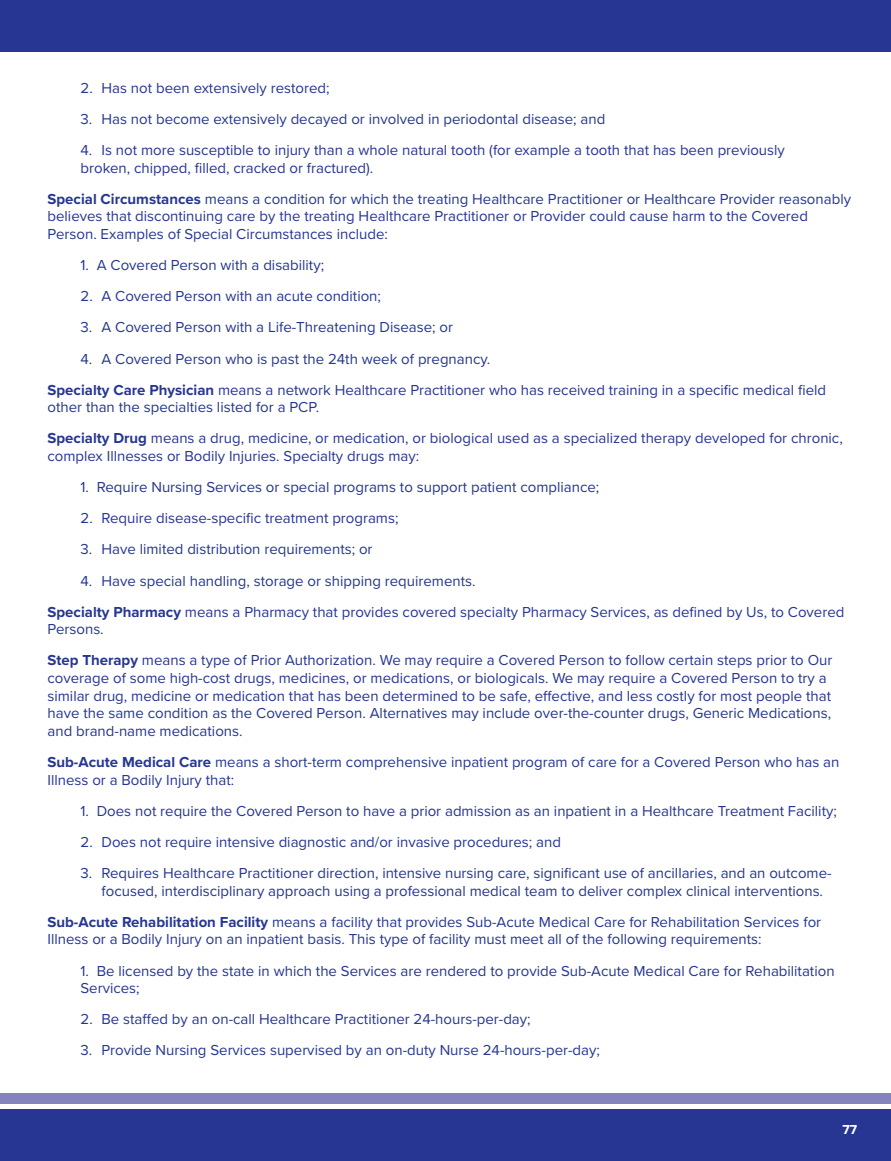
<style>
.page{position:relative;width:891px;height:1161px;background:#fff}
.page>*{position:absolute;margin:0;border:0;box-sizing:border-box;transform-origin:0 0}
.Body{font:15px/17.7px "Proxima Nova";color:#263692}
.body_indent{font:15px/17.7px "Proxima Nova";color:#263692}
.t1{font:700 13.5px "Proxima Nova";color:#fff}
.s1{font-weight:700}
</style>
<div class="page">
<div style="left:0;top:1109px;width:891px;height:52px;background:#263692"></div>
<div style="left:0;top:0;width:891px;height:52px;background:#263692"></div>
<div style="left:0;top:1094px;width:891px;height:10px;background:#8483bd"></div>
<p class="body_indent" style="left:81px;top:78px;width:251px">2. Has not been extensively restored;</p>
<p class="body_indent" style="left:81px;top:109px;width:526px">3. Has not become extensively decayed or involved in periodontal disease; and</p>
<p class="body_indent" style="left:81px;top:141px;width:706px">4. Is not more susceptible to injury than a whole natural tooth (for example a tooth that has been previously broken, chipped, filled, cracked or fractured).</p>
<p class="Body" style="left:48px;top:189px;width:805px"><span class="s1">Special Circumstances</span> means a condition for which the treating Healthcare Practitioner or Healthcare Provider reasonably believes that discontinuing care by the treating Healthcare Practitioner or Provider could cause harm to the Covered<br>Person. Examples of Special Circumstances include:</p>
<p class="body_indent" style="left:81px;top:256px;width:245px">1. A Covered Person with a disability;</p>
<p class="body_indent" style="left:81px;top:287px;width:302px">2. A Covered Person with an acute condition;</p>
<p class="body_indent" style="left:81px;top:318px;width:374px">3. A Covered Person with a Life-Threatening Disease; or</p>
<p class="body_indent" style="left:81px;top:349px;width:411px">4. A Covered Person who is past the 24th week of pregnancy.</p>
<p class="Body" style="left:48px;top:380px;width:780px"><span class="s1">Specialty Care Physician</span> means a network Healthcare Practitioner who has received training in a specific medical field other than the specialties listed for a PCP.</p>
<p class="Body" style="left:48px;top:429px;width:797px"><span class="s1">Specialty Drug</span> means a drug, medicine, or medication, or biological used as a specialized therapy developed for chronic, complex Illnesses or Bodily Injuries. Specialty drugs may:</p>
<p class="body_indent" style="left:81px;top:478px;width:520px">1. Require Nursing Services or special programs to support patient compliance;</p>
<p class="body_indent" style="left:81px;top:509px;width:320px">2. Require disease-specific treatment programs;</p>
<p class="body_indent" style="left:81px;top:540px;width:294px">3. Have limited distribution requirements; or</p>
<p class="body_indent" style="left:81px;top:571px;width:397px">4. Have special handling, storage or shipping requirements.</p>
<p class="Body" style="left:48px;top:602px;width:798px"><span class="s1">Specialty Pharmacy</span> means a Pharmacy that provides covered specialty Pharmacy Services, as defined by Us, to Covered<br>Persons.</p>
<p class="Body" style="left:48px;top:651px;width:786px"><span class="s1">Step Therapy</span> means a type of Prior Authorization. We may require a Covered Person to follow certain steps prior to Our coverage of some high-cost drugs, medicines, or medications, or biologicals. We may require a Covered Person to try a similar drug, medicine or medication that has been determined to be safe, effective, and less costly for most people that have the same condition as the Covered Person. Alternatives may include over-the-counter drugs, Generic Medications, and brand-name medications.</p>
<p class="Body" style="left:48px;top:753px;width:793px"><span class="s1">Sub-Acute Medical Care</span> means a short-term comprehensive inpatient program of care for a Covered Person who has an<br>Illness or a Bodily Injury that:</p>
<p class="body_indent" style="left:81px;top:801px;width:758px">1. Does not require the Covered Person to have a prior admission as an inpatient in a Healthcare Treatment Facility;</p>
<p class="body_indent" style="left:81px;top:832px;width:482px">2. Does not require intensive diagnostic and/or invasive procedures; and</p>
<p class="body_indent" style="left:102px;top:864px;width:732px;text-indent:-21px">3. Requires Healthcare Practitioner direction, intensive nursing care, significant use of ancillaries, and an outcome&shy;focused, interdisciplinary approach using a professional medical team to deliver complex clinical interventions.</p>
<p class="Body" style="left:48px;top:912px;width:775px"><span class="s1">Sub-Acute Rehabilitation Facility</span> means a facility that provides Sub-Acute Medical Care for Rehabilitation Services for<br>Illness or a Bodily Injury on an inpatient basis. This type of facility must meet all of the following requirements:</p>
<p class="body_indent" style="left:81px;top:961px;width:756px">1. Be licensed by the state in which the Services are rendered to provide Sub-Acute Medical Care for Rehabilitation<br>Services;</p>
<p class="body_indent" style="left:81px;top:1010px;width:452px">2. Be staffed by an on-call Healthcare Practitioner 24-hours-per-day;</p>
<p class="body_indent" style="left:81px;top:1041px;width:521px">3. Provide Nursing Services supervised by an on-duty Nurse 24-hours-per-day;</p>
<p class="t1" style="left:843px;top:1120px;width:16px">77</p>
</div>
